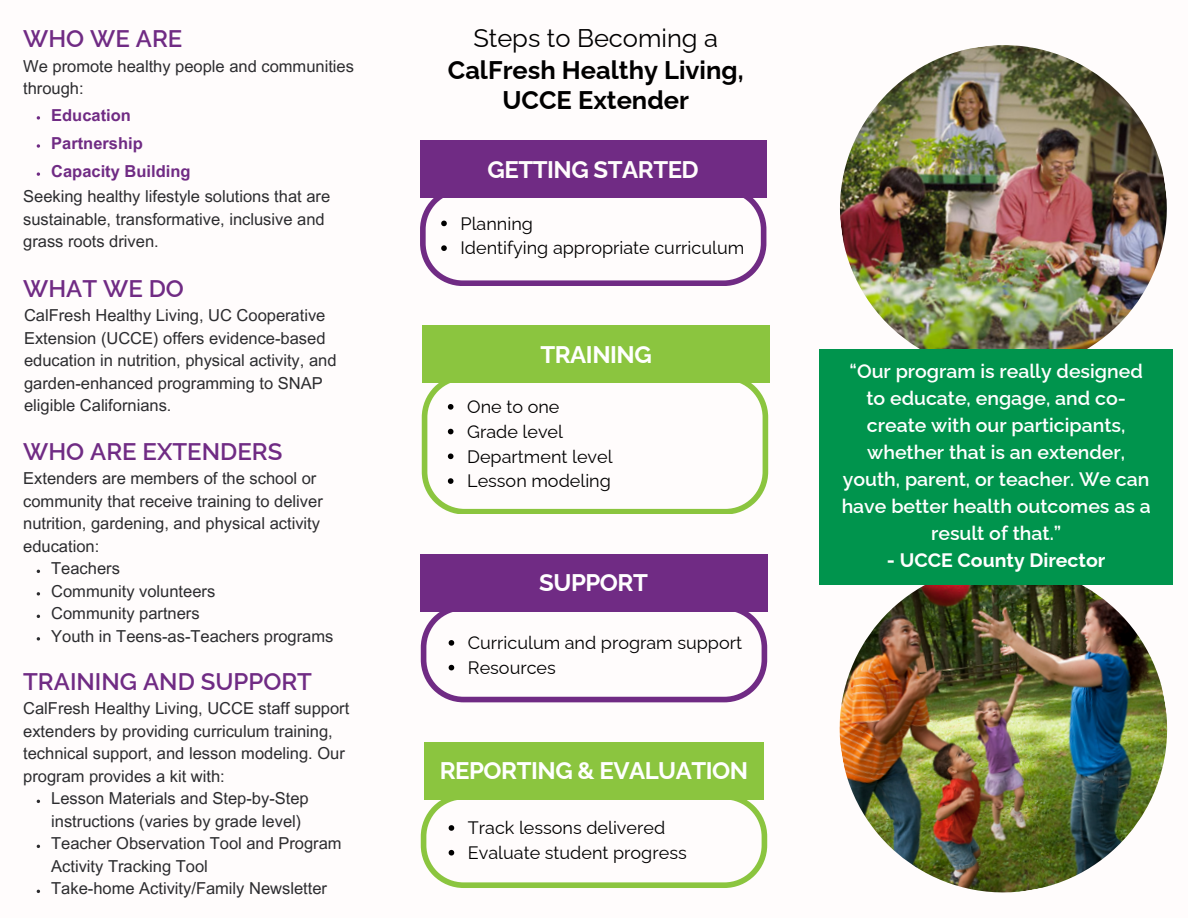
<style>
.page{position:relative;width:1188px;height:918px;background:#fff}
.page>*{position:absolute;margin:0;border:0;box-sizing:border-box;transform-origin:0 0}
.t1{font:700 25.5px/30.3px "Raleway";color:#000;text-align:center}
.t2{font:25.5px "Raleway";color:#000}
.t3{font:600 24px "Raleway";color:#702b84}
.t4{font:700 24px "Raleway";letter-spacing:-.02em;color:#fff}
.t5{font:700 24px "Raleway";letter-spacing:-.02em;color:#fffcfc}
.t6{font:600 19.5px/27px "Raleway";color:#fff;text-align:center}
.t7{font:700 19.5px "Raleway";color:#fff}
.t8{font:18px "Raleway";color:#000}
.t9{font:16.5px/22.5px "Arial MT Pro";color:#2c2c2f}
.t10{font:700 16.5px "Arial MT Pro";color:#702b84}
</style>
<div class="page">
<div style="left:420px;top:141px;width:346px;height:57px;background:#702b84"></div>
<svg style="left:422px;top:374px;width:346px;height:140px"></svg>
<div style="left:423px;top:325px;width:347px;height:58px;background:#8bc53f"></div>
<div style="left:420px;top:554px;width:347px;height:58px;background:#702b84"></div>
<div style="left:424px;top:742px;width:340px;height:58px;background:#8bc53f"></div>
<img style="left:839px;top:45px;width:334px;height:337px">
<img style="left:827px;top:552px;width:346px;height:341px">
<svg style="left:37px;top:592px;width:3px;height:4px"></svg>
<svg style="left:37px;top:637px;width:3px;height:4px"></svg>
<svg style="left:37px;top:116px;width:3px;height:4px"></svg>
<svg style="left:37px;top:144px;width:3px;height:4px"></svg>
<svg style="left:37px;top:172px;width:3px;height:4px"></svg>
<svg style="left:448px;top:404px;width:5px;height:6px"></svg>
<svg style="left:448px;top:429px;width:5px;height:5px"></svg>
<svg style="left:448px;top:454px;width:5px;height:5px"></svg>
<svg style="left:448px;top:478px;width:5px;height:6px"></svg>
<svg style="left:421px;top:612px;width:346px;height:90px"></svg>
<svg style="left:421px;top:800px;width:346px;height:88px"></svg>
<svg style="left:420px;top:198px;width:346px;height:88px"></svg>
<div style="left:820px;top:349px;width:352px;height:235px;background:#00944d"></div>
<p class="t3" style="left:23px;top:25px;width:161px">WHO WE ARE</p>
<h3 class="t9" style="left:23px;top:57px;width:332px">We promote healthy people and communities through:</h3>
<h1 class="t10" style="left:51px;top:109px;width:81px">Education</h1>
<p class="t10" style="left:51px;top:137px;width:93px">Partnership</p>
<p class="t10" style="left:51px;top:165px;width:141px">Capacity Building</p>
<h1 class="t9" style="left:23px;top:187px;width:309px">Seeking healthy lifestyle solutions that are sustainable, transformative, inclusive and grass roots driven.</h1>
<h2 class="t3" style="left:23px;top:275px;width:162px">WHAT WE DO</h2>
<p class="t9" style="left:24px;top:306px;width:314px">CalFresh Healthy Living, UC Cooperative Extension (UCCE) offers evidence-based education in nutrition, physical activity, and garden-enhanced programming to SNAP eligible Californians.</p>
<p class="t3" style="left:23px;top:438px;width:261px">WHO ARE EXTENDERS</p>
<p class="t9" style="left:23px;top:469px;width:301px">Extenders are members of the school or community that receive training to deliver nutrition, gardening, and physical activity education:</p>
<p class="t9" style="left:51px;top:559px;width:70px">Teachers</p>
<p class="t9" style="left:51px;top:582px;width:166px">Community volunteers</p>
<p class="t9" style="left:51px;top:604px;width:150px">Community partners</p>
<p class="t9" style="left:51px;top:627px;width:284px">Youth in Teens-as-Teachers programs</p>
<p class="t3" style="left:23px;top:668px;width:290px">TRAINING AND SUPPORT</p>
<p class="t9" style="left:23px;top:699px;width:328px">CalFresh Healthy Living, UCCE staff support extenders by providing curriculum training, technical support, and lesson modeling. Our program provides a kit with:</p>
<p class="t9" style="left:51px;top:789px;width:259px">Lesson Materials and Step-by-Step instructions (varies by grade level)</p>
<p class="t9" style="left:51px;top:834px;width:292px">Teacher Observation Tool and Program<br>Activity Tracking Tool</p>
<p class="t9" style="left:51px;top:879px;width:277px">Take-home Activity/Family Newsletter</p>
<p class="t2" style="left:473px;top:23px;width:246px">Steps to Becoming a</p>
<h4 class="t1" style="left:448px;top:55px;width:297px">CalFresh Healthy Living,<br>UCCE Extender</h4>
<p class="t5" style="left:488px;top:155px;width:213px">GETTING STARTED</p>
<p class="t8" style="left:461px;top:213px;width:74px">Planning</p>
<p class="t8" style="left:461px;top:237px;width:285px">Identifying appropriate curriculum</p>
<p class="t4" style="left:540px;top:340px;width:113px">TRAINING</p>
<p class="t8" style="left:467px;top:396px;width:94px">One to one</p>
<p class="t8" style="left:467px;top:421px;width:97px">Grade level</p>
<p class="t8" style="left:467px;top:446px;width:147px">Department level</p>
<p class="t8" style="left:467px;top:470px;width:145px">Lesson modeling</p>
<p class="t4" style="left:539px;top:568px;width:110px">SUPPORT</p>
<h1 class="t8" style="left:468px;top:632px;width:276px">Curriculum and program support</h1>
<p class="t8" style="left:468px;top:657px;width:89px">Resources</p>
<p class="t4" style="left:440px;top:757px;width:310px">REPORTING &amp; EVALUATION</p>
<p class="t8" style="left:468px;top:817px;width:199px">Track lessons delivered</p>
<h1 class="t8" style="left:468px;top:842px;width:220px">Evaluate student progress</h1>
<p class="t6" style="left:842px;top:358px;width:311px">“Our program is really designed to educate, engage, and co&shy;create with our participants, whether that is an extender, youth, parent, or teacher. We can have better health outcomes as a result of that.”</p>
<p class="t7" style="left:887px;top:549px;width:220px">- UCCE County Director</p>
</div>
